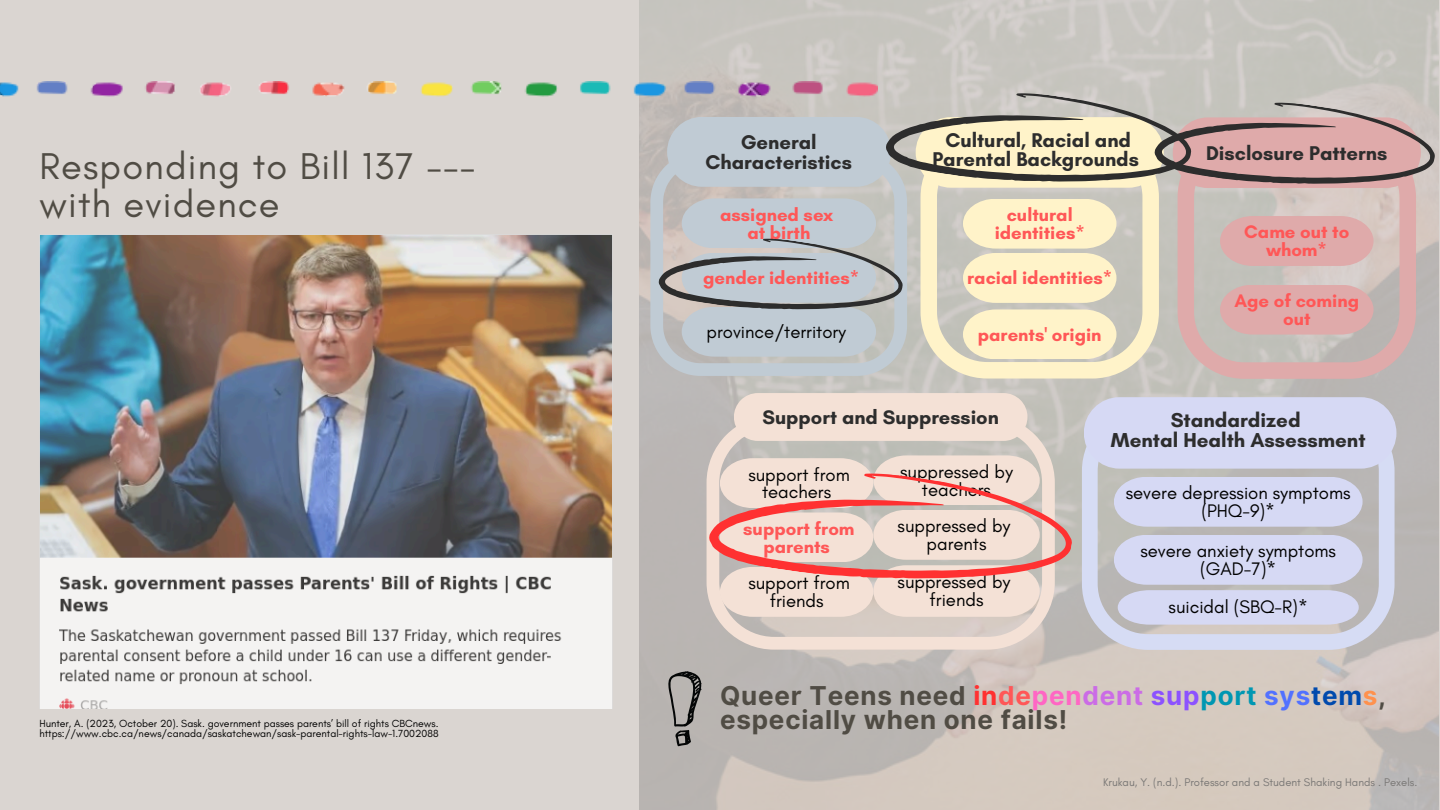
<style>
.page{position:relative;width:1440px;height:810px;background:#dad5d1}
.page>*{position:absolute;margin:0;border:0;box-sizing:border-box;transform-origin:0 0}
.t1{font:38px/38.2px "Glacial Indifference";letter-spacing:.03em;color:#504c44}
.t2{font:700 26px/24px "Inter";letter-spacing:.03em;color:#504c44}
.t3{font:700 20.5px/20.4px "Glacial Indifference";color:#2d2d2d;text-align:center}
.t4{font:700 20.3px/19.7px "Glacial Indifference";color:#2d2d2d;text-align:center}
.t5{font:700 20px "Glacial Indifference";color:#2d2d2d}
.t6{font:18.5px/17.9px "Glacial Indifference";color:#000;text-align:center}
.t7{font:700 18.5px/17.9px "Glacial Indifference";color:#ff5757;text-align:center}
.t8{font:11.3px "Glacial Indifference";color:#797775}
.t9{font:10.5px/10.5px "Glacial Indifference";color:#000}
.s1{color:#ff3131}
.s2{color:#ff5757}
.s3{color:#ff66c4}
.s4{color:#cb6ce6}
.s5{color:#8c52ff}
.s6{color:#0097b2}
.s7{color:#5271ff}
.s8{color:#004aad}
.s9{color:#ff914d}
</style>
<div class="page">
<img style="left:640px;top:0;width:799px;height:810px">
<img style="left:0;top:81px;width:657px;height:16px">
<img style="left:40px;top:235px;width:572px;height:474px">
<svg style="left:650px;top:152px;width:257px;height:224px;background:#bfc6ca"></svg>
<svg style="left:1178px;top:359px;width:238px;height:20px;background:#d2b0af"></svg>
<svg style="left:1082px;top:405px;width:312px;height:245px;background:#c8c8d0"></svg>
<div style="left:1084px;top:397px;width:312px;height:72px;background:#d6d9f4;border-radius:36px"></div>
<svg style="left:1114px;top:477px;width:249px;height:50px;background:#d4d6ef"></svg>
<svg style="left:1114px;top:535px;width:249px;height:90px;background:#d2d4eb"></svg>
<svg style="left:921px;top:359px;width:238px;height:20px;background:#e8e0c4"></svg>
<svg style="left:707px;top:415px;width:348px;height:234px"></svg>
<div style="left:734px;top:393px;width:293px;height:48px;background:#f4e1d6"></div>
<svg style="left:720px;top:610px;width:320px;height:7px;background:#eddbd1"></svg>
<svg style="left:706px;top:450px;width:372px;height:160px;background:#eac9c0"></svg>
<svg style="left:657px;top:73px;width:782px;height:286px;background:#cdc3bb"></svg>
<svg style="left:668px;top:671px;width:34px;height:75px;background:#8b8886"></svg>
<h4 class="t1" style="left:39px;top:147px;width:438px">Responding to Bill 137 --- with evidence</h4>
<h4 class="t9" style="left:39px;top:718px;width:401px">Hunter, A. (2023, October 20). Sask. government passes parents’ bill of rights CBCnews. https://www.cbc.ca/news/canada/saskatchewan/sask-parental-rights-law-1.7002088</h4>
<h2 class="t4" style="left:705px;top:132px;width:148px">General<br>Characteristics</h2>
<p class="t7" style="left:720px;top:205px;width:114px">assigned sex at birth</p>
<p class="t7" style="left:703px;top:269px;width:158px">gender identities*</p>
<h3 class="t6" style="left:707px;top:323px;width:141px">province/territory</h3>
<h3 class="t4" style="left:932px;top:130px;width:208px">Cultural, Racial and<br>Parental Backgrounds</h3>
<h3 class="t7" style="left:995px;top:206px;width:92px">cultural identities*</h3>
<p class="t7" style="left:967px;top:269px;width:147px">racial identities*</p>
<h3 class="t7" style="left:978px;top:325px;width:125px">parents' origin</h3>
<p class="t4" style="left:1206px;top:143px;width:183px">Disclosure Patterns</p>
<h3 class="t7" style="left:1244px;top:223px;width:107px">Came out to whom*</h3>
<h3 class="t7" style="left:1234px;top:292px;width:126px">Age of coming out</h3>
<h4 class="t5" style="left:762px;top:405px;width:238px">Support and Suppression</h4>
<h3 class="t6" style="left:748px;top:465px;width:103px">support from teachers</h3>
<h4 class="t7" style="left:743px;top:519px;width:113px">support from parents</h4>
<h3 class="t6" style="left:898px;top:517px;width:114px">suppressed by parents</h3>
<h4 class="t6" style="left:900px;top:462px;width:114px">suppressed by teachers</h4>
<h4 class="t6" style="left:748px;top:574px;width:103px">support from friends</h4>
<h4 class="t6" style="left:898px;top:573px;width:114px">suppressed by friends</h4>
<h3 class="t3" style="left:1111px;top:410px;width:256px">Standardized<br>Mental Health Assessment</h3>
<h3 class="t6" style="left:1126px;top:484px;width:226px">severe depression symptoms (PHQ-9)*</h3>
<h3 class="t6" style="left:1140px;top:542px;width:197px">severe anxiety symptoms (GAD-7)*</h3>
<h3 class="t6" style="left:1169px;top:598px;width:141px">suicidal (SBQ-R)*</h3>
<p class="t2" style="left:720px;top:684px;width:668px">Queer Teens need <span class="s1">in</span><span class="s2">de</span><span class="s3">pen</span><span class="s4">dent</span> <span class="s5">sup</span><span class="s6">port</span> <span class="s7">sys</span><span class="s8">tem</span><span class="s9">s</span>, especially when one fails!</p>
<h3 class="t8" style="left:1103px;top:775px;width:316px">Krukau, Y. (n.d.). Professor and a Student Shaking Hands . Pexels.</h3>
</div>
